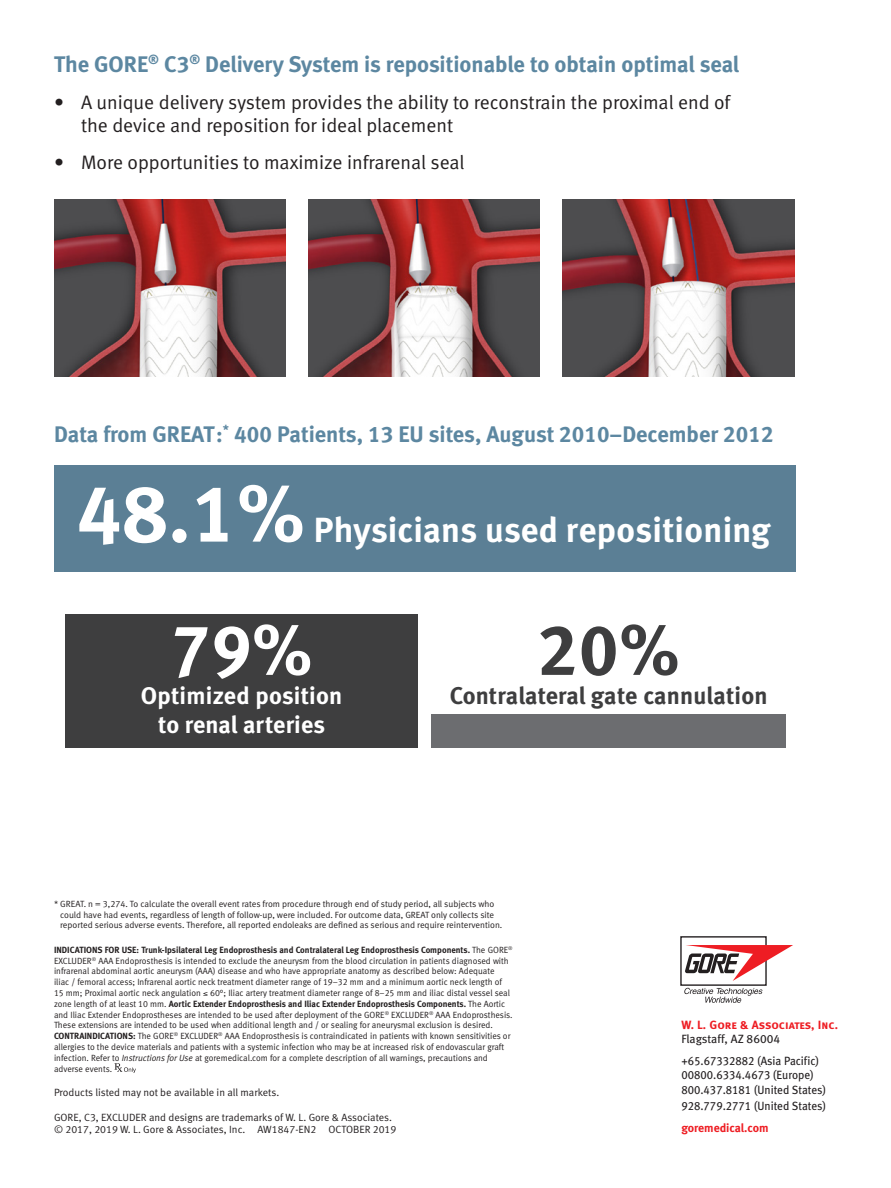
<style>
.page{position:relative;width:891px;height:1188px;background:#fff}
.page>*{position:absolute;margin:0;border:0;box-sizing:border-box;transform-origin:0 0}
.t1{font:80.55px "Meta Bold LF";color:#fff}
.t2{font:71.55px "Meta Bold LF";color:#fff}
.t3{font:71.55px "Meta Bold LF";color:#3e3e3f}
.t4{font:34.95px "Meta Bold LF";letter-spacing:.005em;color:#fff}
.t5{font:29.55px "Meta Bold LF";letter-spacing:-.005em;color:#5c87a1}
.t6{font:24.15px "Meta Bold LF";letter-spacing:.01em;color:#fff}
.t7{font:24.15px "Meta Bold LF";letter-spacing:.005em;color:#3e3e3f}
.SubHead_bullet{font:22.5px "Meta Bold LF";color:#5c87a1}
.t8{font:19.5px/23.4px "Meta Normal LF";color:#231f20}
.t9{font:12px/14.4px "Meta Book LF";color:#231f20;scale:.95 1}
.t10{font:12px/14.4px "Meta Bold LF Caps";letter-spacing:-.005em;color:#ee1d23}
.t11{font:12px "Meta Bold LF";color:#ee1d23}
._03_Body{font:10.5px/12.6px "Meta Normal LF";color:#231f20}
.Advisory{font:9px/10.8px "Meta Normal LF";color:#231f20}
.s1{font-family:"Meta Bold LF"}
.s2{font-style:italic}
.s3{font-family:"Meta Book LF";color:#231f20}
</style>
<div class="page">
<svg style="left:114px;top:1063px;width:22px;height:10px"></svg>
<div style="left:680px;top:936px;width:87px;height:50px;border:1px solid #231f20"></div>
<svg style="left:684px;top:988px;width:79px;height:15px"></svg>
<svg style="left:685px;top:945px;width:108px;height:36px"></svg>
<div style="left:54px;top:465px;width:741px;height:106px;background:#5b7f95"></div>
<div style="left:65px;top:614px;width:353px;height:134px;background:#3e3e3f"></div>
<div style="left:432px;top:714px;width:354px;height:34px;background:#6c6d70"></div>
<img style="left:54px;top:200px;width:231px;height:176px">
<img style="left:563px;top:200px;width:231px;height:176px">
<img style="left:308px;top:200px;width:232px;height:176px">
<p class="SubHead_bullet" style="left:54px;top:51px;width:687px">The GORE<sup>®</sup> C3<sup>®</sup> Delivery System is repositionable to obtain optimal seal</p>
<p class="t8" style="left:81px;top:90px;width:651px;text-indent:-27px">• A unique delivery system provides the ability to reconstrain the proximal end of the device and reposition for ideal placement</p>
<p class="t8" style="left:54px;top:150px;width:412px">• More opportunities to maximize infrarenal seal</p>
<p class="t5" style="left:64px;top:414px;width:723px">400 Patients • 13 EU sites • August 2010–December 2012</p>
<p class="SubHead_bullet" style="left:54px;top:421px;width:721px">Data from GREAT:<sup>*</sup> 400 Patients, 13 EU sites, August 2010–December 2012</p>
<p class="t1" style="left:77px;top:466px;width:230px">48.1%</p>
<p class="t4" style="left:314px;top:509px;width:458px">Physicians used repositioning</p>
<p class="t2" style="left:171px;top:607px;width:143px">79%</p>
<p class="t6" style="left:158px;top:710px;width:169px">to renal arteries</p>
<p class="t6" style="left:141px;top:681px;width:203px">Optimized position</p>
<p class="t3" style="left:538px;top:607px;width:143px">20%</p>
<p class="t7" style="left:450px;top:681px;width:319px">Contralateral gate cannulation</p>
<p class="Advisory" style="left:60px;top:899px;width:444px;text-indent:-6px">* GREAT. n = 3,274. To calculate the overall event rates from procedure through end of study period, all subjects who could have had events, regardless of length of follow-up, were included. For outcome data, GREAT only collects site reported serious adverse events. Therefore, all reported endoleaks are defined as serious and require reintervention.</p>
<p class="Advisory" style="left:54px;top:944px;width:460px"><span class="s1">INDICATIONS FOR USE: Trunk-Ipsilateral Leg Endoprosthesis and Contralateral Leg Endoprosthesis Components.</span> The GORE<sup>® </sup>EXCLUDER<sup>®</sup> AAA Endoprosthesis is intended to exclude the aneurysm from the blood circulation in patients diagnosed with infrarenal abdominal aortic aneurysm (AAA) disease and who have appropriate anatomy as described below: Adequate<br>iliac / femoral access; Infrarenal aortic neck treatment diameter range of 19–32 mm and a minimum aortic neck length of 15 mm; Proximal aortic neck angulation ≤ 60°; Iliac artery treatment diameter range of 8–25 mm and iliac distal vessel seal zone length of at least 10 mm. <span class="s1">Aortic Extender Endoprosthesis and Iliac Extender Endoprosthesis Components.</span> The Aortic and Iliac Extender Endoprostheses are intended to be used after deployment of the GORE<sup>®</sup> EXCLUDER<sup>®</sup> AAA Endoprosthesis.<br>These extensions are intended to be used when additional length and / or sealing for aneurysmal exclusion is desired.<br><span class="s1">CONTRAINDICATIONS:</span> The GORE<sup>®</sup> EXCLUDER<sup>®</sup> AAA Endoprosthesis is contraindicated in patients with known sensitivities or allergies to the device materials and patients with a systemic infection who may be at increased risk of endovascular graft infection. Refer to <span class="s2">Instructions for Use</span> at goremedical.com for a complete description of all warnings, precautions and adverse events.</p>
<p class="_03_Body" style="left:54px;top:1086px;width:227px">Products listed may not be available in all markets.</p>
<p class="_03_Body" style="left:54px;top:1111px;width:344px">GORE, C3, EXCLUDER and designs are trademarks of W. L. Gore &amp; Associates. © 2017, 2019 W. L. Gore &amp; Associates, Inc. AW1847-EN2 OCTOBER 2019</p>
<p class="t10" style="left:681px;top:1017px;width:158px">W. L. Gore &amp; Associates, Inc.<br><span class="s3">Flagstaff, AZ 86004</span></p>
<p class="t9" style="left:681px;top:1053px;width:154px">+65.67332882 (Asia Pacific)<br>00800.6334.4673 (Europe)<br>800.437.8181 (United States)</p>
<p class="t9" style="left:681px;top:1098px;width:154px">928.779.2771 (United States)</p>
<p class="t11" style="left:681px;top:1120px;width:89px">goremedical.com</p>
</div>
